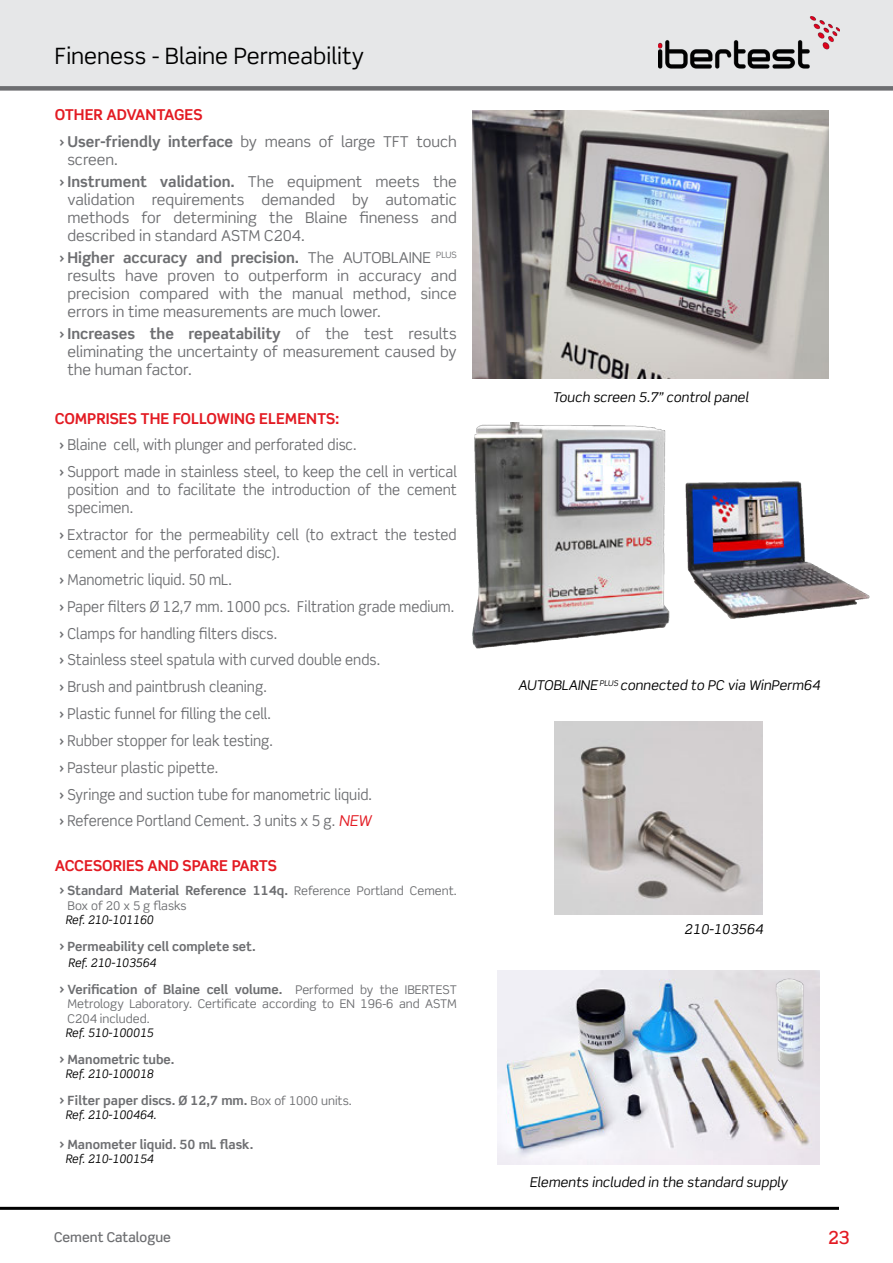
<style>
.page{position:relative;width:893px;height:1263px;background:#fff}
.page>*{position:absolute;margin:0;border:0;box-sizing:border-box;transform-origin:0 0}
.t1{font:22.5px "Scene Std";color:#000}
.t2{font:500 18px "Scene Std";color:#e31b23}
.t3{font:15px/26.8px "Scene Std";color:#6d6e71;scale:.93 1}
.t4{font:15px/18px "Scene Std";color:#6d6e71;text-align:justify}
.t5{font:700 15px/26.5px "Scene Std";color:#6d6e71}
.t6{font:700 15px "Scene Std";color:#e31b23}
.t7{font:italic 13.5px "Scene Std";color:#000}
.t8{font:500 13.5px "Scene Std";color:#6d6e71}
.t9{font:700 12.75px "Scene Std";color:#6d6e71}
.t10{font:12px/14.4px "Scene Std";color:#6d6e71}
.t11{font:italic 11.85px "Scene Std";color:#000;scale:.96 1}
.s1{color:#e31b23}
.s2{font-weight:400}
.s3{font-weight:700}
.s4{font-weight:700;color:#e31b23}
.s5{font-style:italic;color:#e31b23}
.s6{font-size:15px}
.s7{font-weight:400;font-size:12px}
</style>
<div class="page">
<hr style="left:0;top:1207px;width:839px;height:3px;background:#000">
<div style="left:0;top:0;width:893px;height:89px;background:#e6e7e8"></div>
<img style="left:658px;top:17px;width:181px;height:52px">
<div style="left:0;top:86px;width:893px;height:5px;background:#6d6e71"></div>
<img style="left:497px;top:970px;width:323px;height:194px">
<img style="left:554px;top:721px;width:209px;height:193px">
<img style="left:472px;top:423px;width:398px;height:226px">
<img style="left:766px;top:972px;width:50px;height:102px">
<img style="left:472px;top:111px;width:357px;height:267px">
<h1 class="t1" style="left:55px;top:42px;width:311px">Fineness - Blaine Permeability</h1>
<p class="t6" style="left:55px;top:105px;width:11px">OTHER</p>
<p class="t5" style="left:59px;top:101px;width:399px;text-indent:48px"><span class="s1">ADVANTAGES<br></span>› User-friendly interface <span class="s2">by means of large TFT touch</span></p>
<p class="t4" style="left:59px;top:148px;width:399px;line-height:22.2px;text-indent:9px">screen.<br><span class="s3">› Instrument validation.</span> The equipment meets the</p>
<p class="t4" style="left:68px;top:190px;width:391px">validation requirements demanded by automatic methods for determining the Blaine fineness and described in standard ASTM C204.</p>
<p class="t4" style="left:68px;top:249px;width:391px;text-indent:-8px"><span class="s3">› Higher accuracy and precision.</span> The AUTOBLAINE <sup>PLUS </sup>results have proven to outperform in accuracy and precision compared with the manual method, since errors in time measurements are much lower.</p>
<p class="t4" style="left:68px;top:325px;width:391px;text-indent:-9px"><span class="s3">› Increases the repeatability</span> of the test results eliminating the uncertainty of measurement caused by the human factor.</p>
<p class="t3" style="left:55px;top:405px;width:434px"><span class="s4">Comprises the following elements:<br></span><span class="s3">›</span> Blaine cell, with plunger and perforated disc.<br><span class="s3">›</span> Support made in stainless steel, to keep the cell in vertical</p>
<p class="t3" style="left:67px;top:481px;width:420px;line-height:18px">position and to facilitate the introduction of the cement specimen.</p>
<p class="t3" style="left:67px;top:525px;width:420px;line-height:18px;text-indent:-8px"><span class="s3">›</span> Extractor for the permeability cell (to extract the tested cement and the perforated disc).</p>
<p class="t3" style="left:59px;top:566px;width:426px"><span class="s3">›</span> Manometric liquid. 50 mL.<br><span class="s3">›</span> Paper filters Ø 12,7 mm. 1000 pcs. Filtration grade medium. <span class="s3">›</span> Clamps for handling filters discs.<br><span class="s3">›</span> Stainless steel spatula with curved double ends.<br><span class="s3">›</span> Brush and paintbrush cleaning.<br><span class="s3">›</span> Plastic funnel for filling the cell.<br><span class="s3">›</span> Rubber stopper for leak testing.<br><span class="s3">›</span> Pasteur plastic pipette.<br><span class="s3">›</span> Syringe and suction tube for manometric liquid.<br><span class="s3">›</span> Reference Portland Cement. 3 units x 5 g. <span class="s5">NEW</span></p>
<p class="t6" style="left:55px;top:856px;width:224px">Accesories and spare parts</p>
<p class="t9" style="left:59px;top:882px;width:399px"><span class="s6">›</span> Standard Material Reference 114q. <span class="s7">Reference Portland Cement.</span></p>
<p class="t10" style="left:68px;top:898px;width:121px">Box of 20 x 5 g flasks</p>
<p class="t11" style="left:65px;top:912px;width:93px">Ref. 210-101160</p>
<p class="t9" style="left:59px;top:938px;width:198px"><span class="s6">›</span> Permeability cell complete set.</p>
<p class="t11" style="left:68px;top:955px;width:93px">Ref. 210-103564</p>
<p class="t9" style="left:59px;top:981px;width:399px"><span class="s6">›</span> Verification of Blaine cell volume. <span class="s7">Performed by the IBERTEST</span></p>
<p class="t10" style="left:68px;top:996px;width:391px">Metrology Laboratory. Certificate according to EN 196-6 and ASTM<br>C204 included.</p>
<p class="t11" style="left:65px;top:1025px;width:93px">Ref. 510-100015</p>
<p class="t9" style="left:59px;top:1051px;width:117px"><span class="s6">›</span> Manometric tube.</p>
<p class="t11" style="left:65px;top:1066px;width:93px">Ref. 210-100018</p>
<p class="t9" style="left:59px;top:1092px;width:294px"><span class="s6">›</span> Filter paper discs. Ø 12,7 mm. <span class="s7">Box of 1000 units.</span></p>
<p class="t11" style="left:65px;top:1107px;width:96px">Ref. 210-100464.</p>
<p class="t9" style="left:59px;top:1136px;width:196px"><span class="s6">›</span> Manometer liquid. 50 mL flask.</p>
<p class="t11" style="left:65px;top:1151px;width:93px">Ref. 210-100154</p>
<p class="t8" style="left:54px;top:1228px;width:119px">Cement Catalogue</p>
<p class="t7" style="left:552px;top:388px;width:197px">Touch screen 5.7” control panel</p>
<p class="t7" style="left:518px;top:677px;width:303px">AUTOBLAINE <sup>PLUS</sup> connected to PC via WinPerm64</p>
<p class="t7" style="left:684px;top:921px;width:80px">210-103564</p>
<p class="t7" style="left:529px;top:1173px;width:259px">Elements included in the standard supply</p>
<p class="t2" style="left:828px;top:1226px;width:23px">23</p>
</div>
